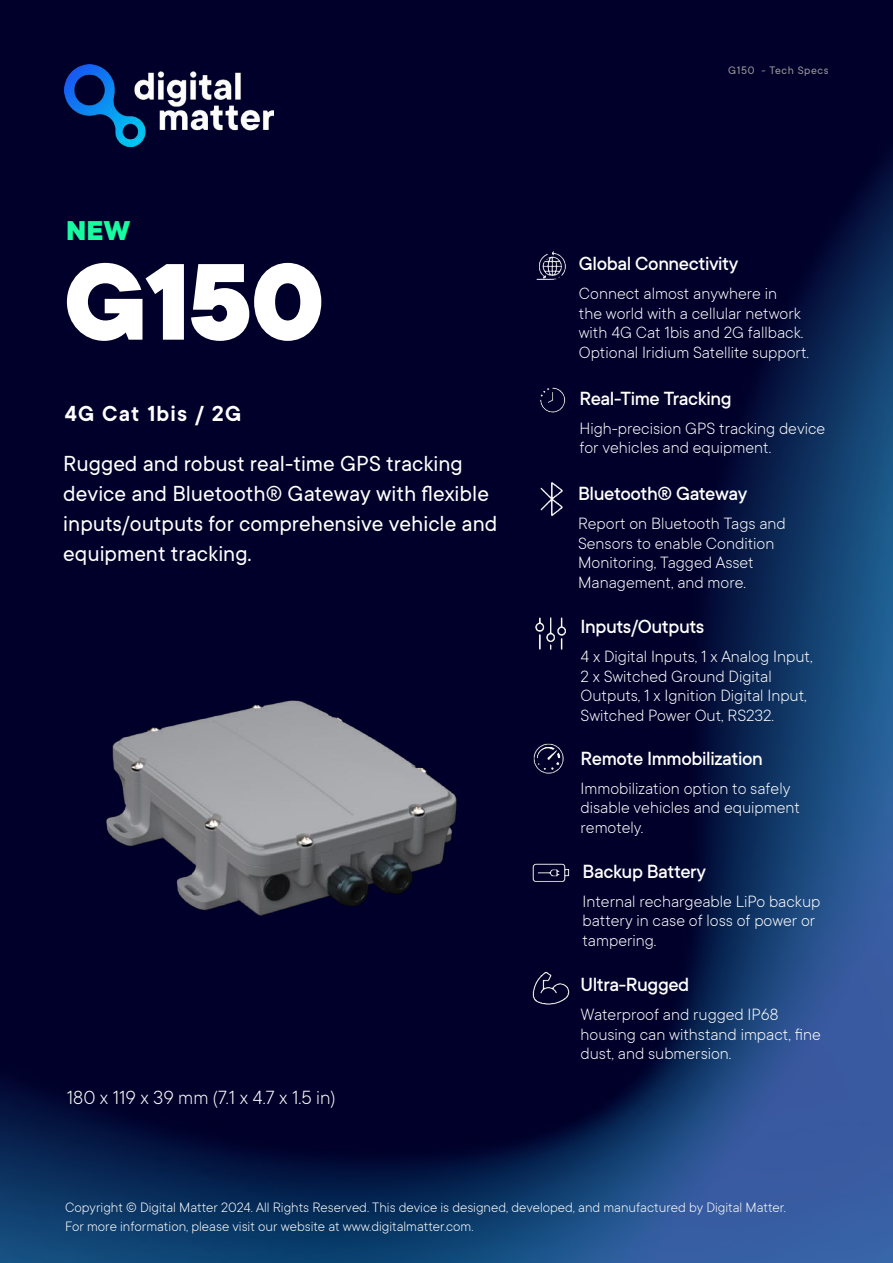
<style>
.page{position:relative;width:893px;height:1263px;background:#fff}
.page>*{position:absolute;margin:0;border:0;box-sizing:border-box;transform-origin:0 0}
.t1{font:800 120px "TT Commons";color:#fff}
.t2{font:800 30px "TT Commons";color:#17fba1}
.t3{font:24px/30px "TT Commons";color:#fff}
.t4{font:600 24px "TT Commons";letter-spacing:.05em;color:#fff}
.t5{font:500 21px "TT Commons";letter-spacing:-.02em;color:#fff}
.t6{font:300 21px "TT Commons";color:#fff}
.t7{font:300 18px/19.5px "TT Commons";color:#fff}
.t8{font:300 15px/19.5px "TT Commons";color:#fff}
.t9{font:12px "TT Commons";letter-spacing:.05em;color:#9b999a}
</style>
<div class="page">
<img style="left:0;top:0;width:893px;height:1263px">
<img style="left:65px;top:65px;width:209px;height:81px">
<img style="left:44px;top:604px;width:472px;height:407px">
<img style="left:534px;top:382px;width:37px;height:37px">
<img style="left:529px;top:243px;width:45px;height:45px">
<img style="left:526px;top:470px;width:54px;height:54px">
<img style="left:525px;top:605px;width:52px;height:55px">
<img style="left:527px;top:851px;width:45px;height:44px">
<img style="left:527px;top:964px;width:45px;height:45px">
<img style="left:528px;top:736px;width:43px;height:43px">
<h2 class="t2" style="left:66px;top:210px;width:66px">NEW</h2>
<h1 class="t1" style="left:63px;top:221px;width:264px">G150</h1>
<h3 class="t4" style="left:65px;top:398px;width:178px">4G Cat 1bis / 2G</h3>
<h3 class="t3" style="left:63px;top:448px;width:436px">Rugged and robust real-time GPS tracking device and Bluetooth® Gateway with flexible inputs/outputs for comprehensive vehicle and equipment tracking.</h3>
<p class="t6" style="left:67px;top:1084px;width:270px">180 x 119 x 39 mm (7.1 x 4.7 x 1.5 in)</p>
<p class="t9" style="left:728px;top:63px;width:102px">G150 - Tech Specs</p>
<p class="t5" style="left:579px;top:250px;width:161px">Global Connectivity</p>
<p class="t7" style="left:579px;top:283px;width:232px">Connect almost anywhere in<br>the world with a cellular network with 4G Cat 1bis and 2G fallback.<br>Optional Iridium Satellite support.</p>
<p class="t5" style="left:579px;top:385px;width:154px">Real-Time Tracking</p>
<p class="t7" style="left:579px;top:418px;width:247px">High-precision GPS tracking device for vehicles and equipment.</p>
<p class="t5" style="left:578px;top:480px;width:171px">Bluetooth® Gateway</p>
<p class="t7" style="left:578px;top:513px;width:209px">Report on Bluetooth Tags and<br>Sensors to enable Condition<br>Monitoring, Tagged Asset<br>Management, and more.</p>
<p class="t5" style="left:580px;top:613px;width:125px">Inputs/Outputs</p>
<p class="t7" style="left:580px;top:646px;width:234px">4 x Digital Inputs, 1 x Analog Input,<br>2 x Switched Ground Digital<br>Outputs, 1 x Ignition Digital Input,<br>Switched Power Out, RS232.</p>
<p class="t5" style="left:580px;top:745px;width:184px">Remote Immobilization</p>
<p class="t7" style="left:580px;top:778px;width:221px">Immobilization option to safely disable vehicles and equipment remotely.</p>
<p class="t5" style="left:583px;top:858px;width:125px">Backup Battery</p>
<p class="t7" style="left:583px;top:891px;width:239px">Internal rechargeable LiPo backup battery in case of loss of power or tampering.</p>
<p class="t5" style="left:580px;top:971px;width:110px">Ultra-Rugged</p>
<p class="t7" style="left:580px;top:1004px;width:242px">Waterproof and rugged IP68 housing can withstand impact, fine dust, and submersion.</p>
<p class="t8" style="left:65px;top:1196px;width:722px">Copyright © Digital Matter 2024. All Rights Reserved. This device is designed, developed, and manufactured by Digital Matter.<br>For more information, please visit our website at www.digitalmatter.com.</p>
</div>
